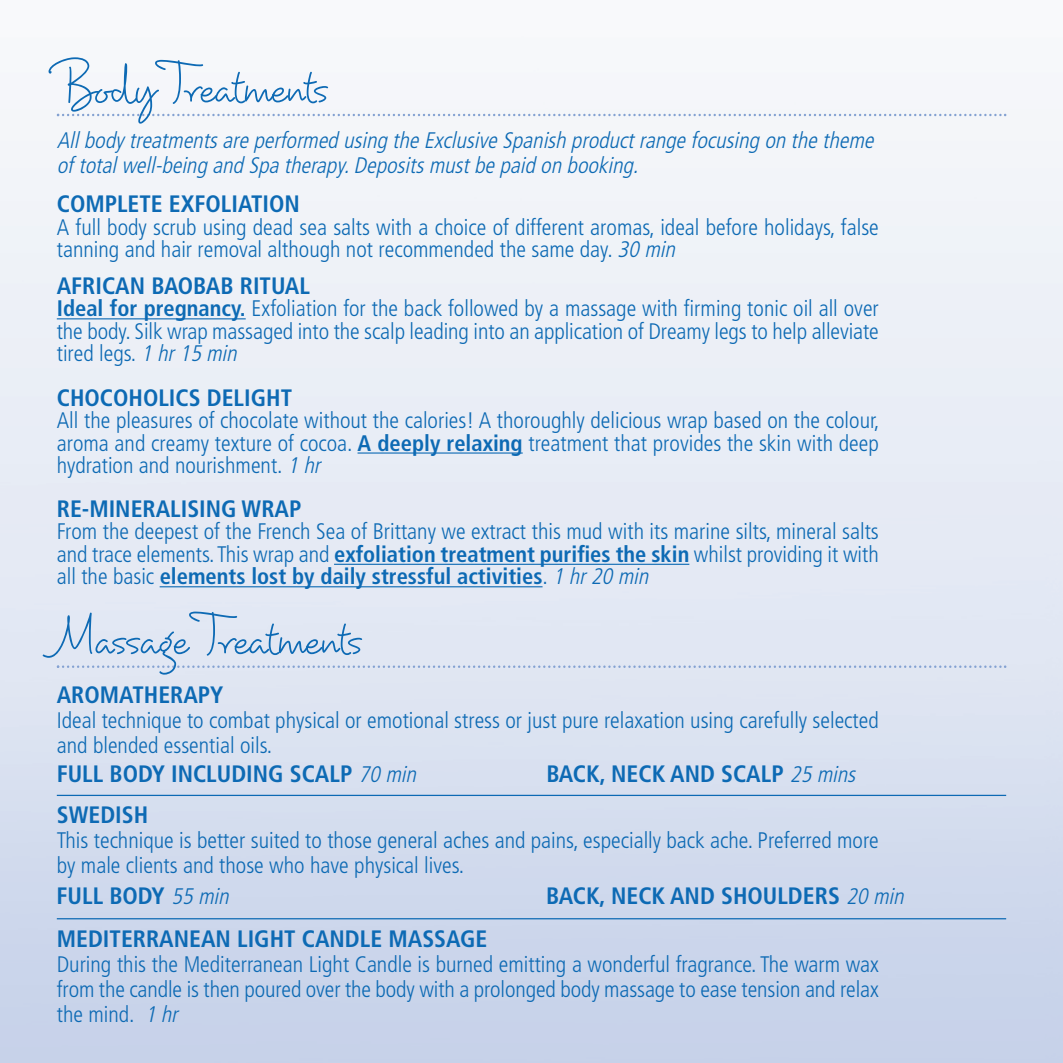
<style>
.page{position:relative;width:1063px;height:1063px;background:#fff}
.page>*{position:absolute;margin:0;border:0;box-sizing:border-box;transform-origin:0 0}
.t1{font:50px "Dartangnon ITC Std";color:#0d6ab4}
.t2{font:700 condensed 23.75px "Frutiger LT Std";color:#0d6ab4}
.t3{font:300 condensed 22.5px/22.5px "Frutiger LT Std";color:#0d6ab4;text-align:justify}
.t4{font:italic 300 condensed 22.5px/25px "Frutiger LT Std";color:#0d6ab4}
.s1{font-style:italic}
.s2{font-weight:700}
.s3{font-weight:300;font-style:italic;font-size:22.5px}
</style>
<div class="page">
<svg style="left:57px;top:114px;width:949px;height:2px"></svg>
<hr style="left:57px;top:318px;width:189px;height:1px;background:#0d6ab4">
<hr style="left:358px;top:452px;width:165px;height:2px;background:#0d6ab4">
<hr style="left:334px;top:564px;width:355px;height:1px;background:#0d6ab4">
<hr style="left:160px;top:586px;width:383px;height:1px;background:#0d6ab4">
<svg style="left:57px;top:665px;width:949px;height:3px;background:#c5d2e8"></svg>
<hr style="left:57px;top:795px;width:949px;height:1px;background:#0d6ab4">
<hr style="left:57px;top:918px;width:949px;height:1px;background:#0d6ab4">
<p class="t1" style="left:57px;top:63px;width:272px">Body Treatments</p>
<p class="t4" style="left:57px;top:130px;width:823px">Allbodytreatmentsare performed using the Exclusive Spanish productrange focusing on the theme of totalwell-being and Spa therapy.Depositsmustbe paid on booking.</p>
<p class="t2" style="left:57px;top:194px;width:245px">COMPLETE EXFOLIATION</p>
<p class="t3" style="left:57px;top:217px;width:824px">A full body scrub using dead sea salts with a choice of different aromas, ideal before holidays, false tanning and hair removal although not recommended the same day. <span class="s1">30 min</span></p>
<p class="t2" style="left:57px;top:276px;width:255px">AFRICAN BAOBAB RITUAL</p>
<p class="t3" style="left:57px;top:299px;width:824px"><span class="s2">Ideal for pregnancy.</span> Exfoliation for the back followed by a massage with firming tonic oil all over the body. Silk wrap massaged into the scalp leading into an application of Dreamy legs to help alleviate tired legs. <span class="s1">1 hr15 min</span></p>
<p class="t2" style="left:57px;top:388px;width:237px">CHOCOHOLICS DELIGHT</p>
<p class="t3" style="left:57px;top:411px;width:824px">All the pleasures of chocolate without the calories! A thoroughly delicious wrap based on the colour, aroma and creamy texture of cocoa. <span class="s2">A deeply relaxing</span> treatment that provides the skin with deep hydration and nourishment. <span class="s1">1 hr</span></p>
<p class="t2" style="left:57px;top:499px;width:246px">RE-MINERALISING WRAP</p>
<p class="t3" style="left:57px;top:522px;width:824px">From the deepest of the French Sea of Brittany we extract this mud with its marine silts, mineral salts and trace elements. This wrap and <span class="s2">exfoliation treatment purifies the skin</span> whilst providing it with all the basic <span class="s2">elements lost by daily stressful activities</span>. <span class="s1">1 hr20 min</span></p>
<p class="t1" style="left:57px;top:615px;width:306px">Massage Treatments</p>
<p class="t2" style="left:57px;top:685px;width:168px">AROMATHERAPY</p>
<p class="t3" style="left:57px;top:710px;width:824px;line-height:25px">Ideal technique to combat physical or emotional stress or just pure relaxation using carefully selected and blended essential oils.</p>
<p class="t2" style="left:57px;top:764px;width:365px">FULL BODY INCLUDING SCALP <span class="s3">70 min</span></p>
<p class="t2" style="left:546px;top:764px;width:315px">BACK, NECK AND SCALP <span class="s3">25 mins</span></p>
<p class="t2" style="left:57px;top:805px;width:93px">SWEDISH</p>
<p class="t3" style="left:57px;top:830px;width:824px;line-height:25px">This technique is better suited to those general aches and pains, especially back ache. Preferred more by male clients and those who have physical lives.</p>
<p class="t2" style="left:57px;top:887px;width:178px">FULL BODY <span class="s3">55 min</span></p>
<p class="t2" style="left:546px;top:887px;width:363px">BACK, NECK AND SHOULDERS <span class="s3">20 min</span></p>
<p class="t2" style="left:57px;top:929px;width:432px">MEDITERRANEAN LIGHT CANDLE MASSAGE</p>
<p class="t3" style="left:57px;top:953px;width:824px;line-height:25px">During this the Mediterranean Light Candle is burned emitting a wonderful fragrance. The warm wax from the candle is then poured over the body with a prolonged body massage to ease tension and relax the mind. <span class="s1">1 hr</span></p>
</div>
